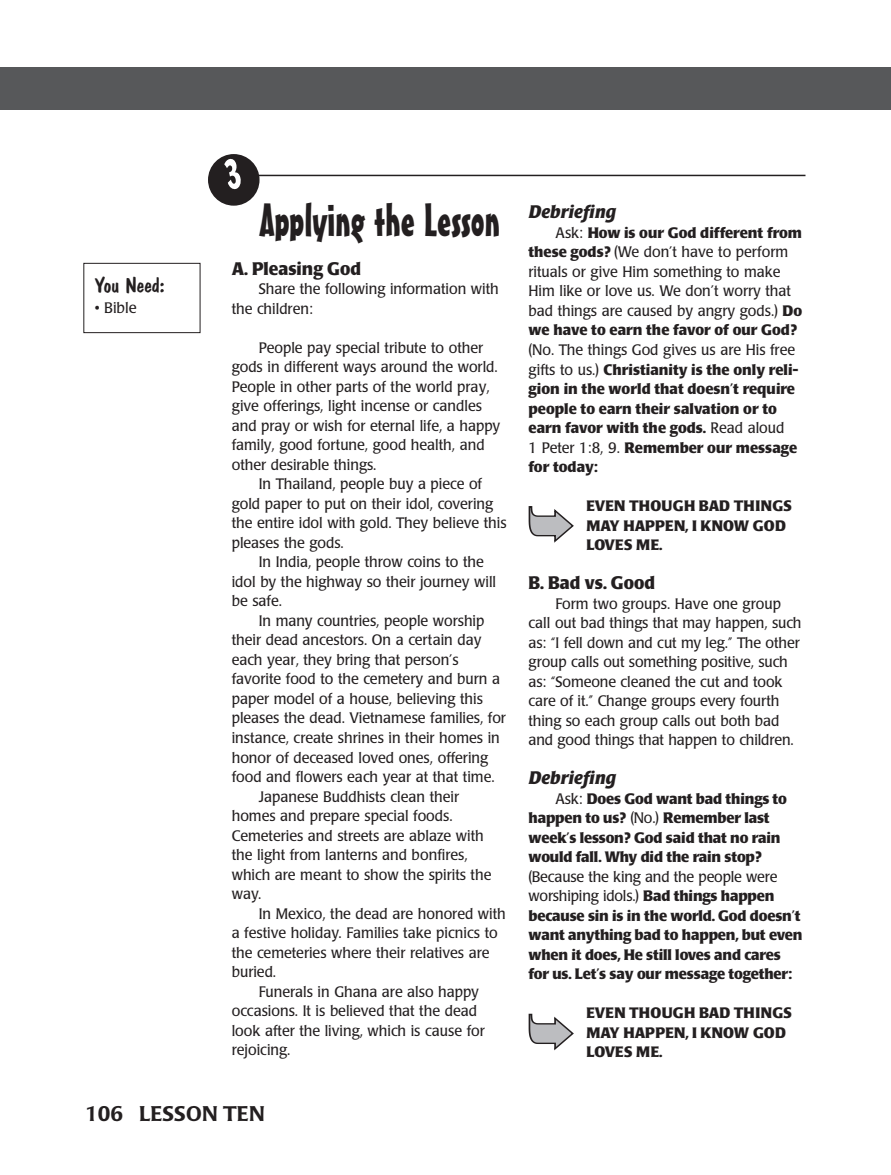
<style>
.page{position:relative;width:891px;height:1175px;background:#fff}
.page>*{position:absolute;margin:0;border:0;box-sizing:border-box;transform-origin:0 0}
.t1{font:45px "Mister Earl BT";color:#231f20}
.t2{font:500 21px "Poppl Laudatio";color:#231f20}
.t3{font:21px "Dom Casual D";color:#231f20;scale:1.05 1}
.t4{font:700 18px "Poppl Laudatio";color:#231f20;scale:.95 1}
.t5{font:italic 700 18px "Poppl Laudatio";color:#231f20}
.t6{font:15px/19.5px "Poppl Laudatio";color:#231f20;scale:.95 1}
.t7{font:700 15px/19.5px "Poppl Laudatio";letter-spacing:-.01em;color:#231f20}
.t8{font:700 15px/19.5px "Poppl Laudatio";letter-spacing:.02em;color:#231f20}
.t9{font:15px "Poppl Laudatio";color:#231f20}
.s1{font-weight:700}
.s2{font-weight:400}
</style>
<div class="page">
<div style="left:0;top:67px;width:878px;height:42px;background:#57585a"></div>
<div style="left:878px;top:67px;width:13px;height:43px;background:#57585a"></div>
<hr style="left:258px;top:175px;width:547px;height:1px;background:#231f20">
<div style="left:208px;top:154px;width:52px;height:52px;background:#231f20;border-radius:50%"></div>
<svg style="left:529px;top:506px;width:45px;height:36px"></svg>
<svg style="left:529px;top:1013px;width:45px;height:37px"></svg>
<div style="left:83px;top:263px;width:117px;height:70px;border:1px solid #231f20"></div>
<h2 class="t3" style="left:95px;top:272px;width:68px">You Need:</h2>
<p class="t9" style="left:95px;top:301px;width:43px">• Bible</p>
<h1 class="t1" style="left:260px;top:203px;width:242px">Applying the Lesson</h1>
<p class="t4" style="left:232px;top:261px;width:138px">A. Pleasing God</p>
<p class="t6" style="left:232px;top:281px;width:283px;text-indent:27px">Share the following information with the children:</p>
<p class="t6" style="left:232px;top:339px;width:284px;text-indent:27px">People pay special tribute to other gods in different ways around the world.<br>People in other parts of the world pray, give offerings, light incense or candles and pray or wish for eternal life, a happy family, good fortune, good health, and other desirable things.</p>
<p class="t6" style="left:259px;top:476px;width:237px">In Thailand, people buy a piece of</p>
<p class="t6" style="left:232px;top:495px;width:277px">gold paper to put on their idol, covering</p>
<p class="t6" style="left:232px;top:515px;width:291px">the entire idol with gold. They believe this</p>
<p class="t6" style="left:232px;top:534px;width:120px">pleases the gods.</p>
<p class="t6" style="left:259px;top:554px;width:239px">In India, people throw coins to the</p>
<p class="t6" style="left:232px;top:573px;width:280px">idol by the highway so their journey will</p>
<p class="t6" style="left:232px;top:593px;width:54px">be safe.</p>
<p class="t6" style="left:259px;top:612px;width:239px">In many countries, people worship</p>
<p class="t6" style="left:232px;top:632px;width:264px">their dead ancestors. On a certain day</p>
<p class="t6" style="left:232px;top:651px;width:241px">each year, they bring that person’s</p>
<p class="t6" style="left:232px;top:671px;width:284px">favorite food to the cemetery and burn a</p>
<p class="t6" style="left:232px;top:690px;width:266px">paper model of a house, believing this</p>
<p class="t6" style="left:232px;top:710px;width:290px">pleases the dead. Vietnamese families, for</p>
<p class="t6" style="left:232px;top:729px;width:284px">instance, create shrines in their homes in</p>
<p class="t6" style="left:232px;top:749px;width:271px">honor of deceased loved ones, offering</p>
<p class="t6" style="left:232px;top:768px;width:278px">food and flowers each year at that time.</p>
<p class="t6" style="left:259px;top:788px;width:212px">Japanese Buddhists clean their</p>
<p class="t6" style="left:232px;top:807px;width:234px">homes and prepare special foods.</p>
<p class="t6" style="left:232px;top:827px;width:267px">Cemeteries and streets are ablaze with</p>
<p class="t6" style="left:232px;top:846px;width:250px">the light from lanterns and bonfires,</p>
<p class="t6" style="left:232px;top:866px;width:275px">which are meant to show the spirits the</p>
<p class="t6" style="left:232px;top:885px;width:33px">way.</p>
<p class="t6" style="left:259px;top:905px;width:262px">In Mexico, the dead are honored with</p>
<p class="t6" style="left:232px;top:924px;width:282px">a festive holiday. Families take picnics to</p>
<p class="t6" style="left:232px;top:944px;width:273px">the cemeteries where their relatives are</p>
<p class="t6" style="left:232px;top:963px;width:48px">buried.</p>
<p class="t6" style="left:259px;top:983px;width:233px">Funerals in Ghana are also happy</p>
<p class="t6" style="left:232px;top:1002px;width:260px">occasions. It is believed that the dead</p>
<p class="t6" style="left:232px;top:1022px;width:268px">look after the living, which is cause for</p>
<p class="t6" style="left:232px;top:1041px;width:63px">rejoicing.</p>
<h2 class="t2" style="left:85px;top:1105px;width:181px">106 LESSON TEN</h2>
<p class="t5" style="left:528px;top:205px;width:89px">Debriefing</p>
<p class="t6" style="left:528px;top:224px;width:290px;text-indent:27px">Ask: <span class="s1">How is our God different from these gods?</span> (We don’t have to perform rituals or give Him something to make Him like or love us. We don’t worry that bad things are caused by angry gods.) <span class="s1">Do we have to earn the favor of our God?</span></p>
<p class="t7" style="left:528px;top:342px;width:272px"><span class="s2">(No. The things God gives us are His free gifts to us.)</span> Christianity is the only reli&shy;gion in the world that doesn’t require people to earn their salvation or to earn favor with the gods. <span class="s2">Read aloud<br>1 Peter 1:8, 9.</span> Remember our message for today:</p>
<p class="t8" style="left:586px;top:498px;width:207px">EVEN THOUGH BAD THINGS<br>MAY HAPPEN, I KNOW GOD<br>LOVES ME.</p>
<p class="t4" style="left:528px;top:576px;width:135px">B. Bad vs. Good</p>
<p class="t6" style="left:528px;top:595px;width:289px;text-indent:27px">Form two groups. Have one group call out bad things that may happen, such as: “I fell down and cut my leg.” The other group calls out something positive, such as: “Someone cleaned the cut and took care of it.” Change groups every fourth thing so each group calls out both bad and good things that happen to children.</p>
<p class="t5" style="left:528px;top:771px;width:89px">Debriefing</p>
<p class="t7" style="left:528px;top:790px;width:260px;text-indent:27px"><span class="s2">Ask:</span> Does God want bad things to happen to us? <span class="s2">(No.)</span> Remember last week’s lesson? God said that no rain would fall. Why did the rain stop?</p>
<p class="t7" style="left:528px;top:868px;width:276px"><span class="s2">(Because the king and the people were worshiping idols.)</span> Bad things happen because sin is in the world. God doesn’t want anything bad to happen, but even when it does, He still loves and cares for us. Let’s say our message together:</p>
<p class="t8" style="left:586px;top:1005px;width:207px">EVEN THOUGH BAD THINGS<br>MAY HAPPEN, I KNOW GOD<br>LOVES ME.</p>
</div>
